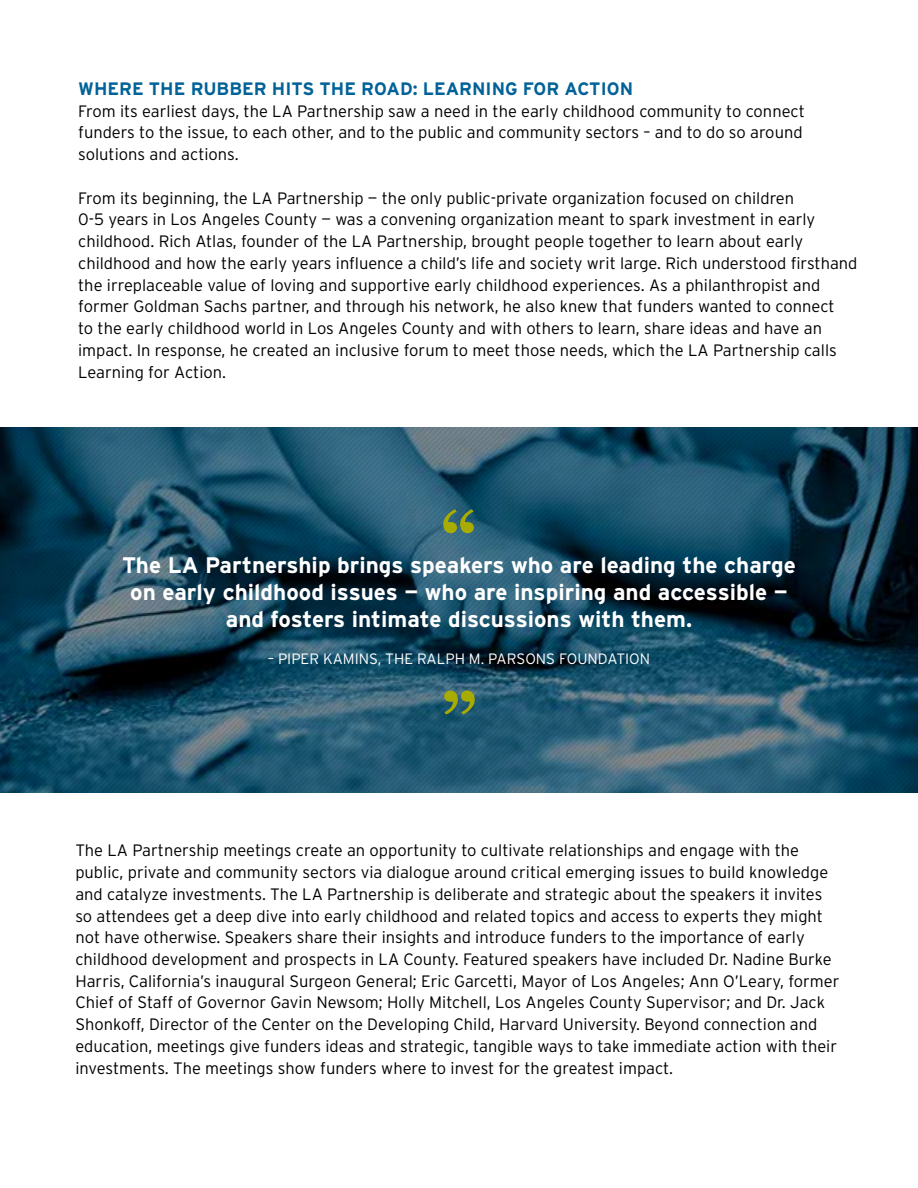
<style>
.page{position:relative;width:918px;height:1188px;background:#fff}
.page>*{position:absolute;margin:0;border:0;box-sizing:border-box;transform-origin:0 0}
.t1{font:700 70.05px "Georgia";color:#a8ac00}
.t2{font:700 22.5px/27px "Interstate";color:#fff;text-align:center}
.t3{font:700 18px "Interstate";color:#006298}
.t4{font:300 16.5px/21.8px "Interstate";color:#000}
.t5{font:300 15px "Interstate";color:#fff}
</style>
<div class="page">
<img style="left:0;top:428px;width:918px;height:365px">
<p class="t3" style="left:78px;top:78px;width:556px">WHERE THE RUBBER HITS THE ROAD: LEARNING FOR ACTION</p>
<p class="t4" style="left:78px;top:100px;width:728px">From its earliest days, the LA Partnership saw a need in the early childhood community to connect funders to the issue, to each other, and to the public and community sectors – and to do so around solutions and actions.</p>
<p class="t4" style="left:78px;top:187px;width:781px">From its beginning, the LA Partnership — the only public-private organization focused on children<br>0-5 years in Los Angeles County — was a convening organization meant to spark investment in early childhood. Rich Atlas, founder of the LA Partnership, brought people together to learn about early childhood and how the early years influence a child’s life and society writ large. Rich understood firsthand the irreplaceable value of loving and supportive early childhood experiences. As a philanthropist and former Goldman Sachs partner, and through his network, he also knew that funders wanted to connect<br>to the early childhood world in Los Angeles County and with others to learn, share ideas and have an impact. In response, he created an inclusive forum to meet those needs, which the LA Partnership calls Learning for Action.</p>
<h1 class="t1" style="left:441px;top:484px;width:38px">“</h1>
<h2 class="t2" style="left:122px;top:552px;width:675px">The LA Partnership brings speakers who are leading the charge on early childhood issues — who are inspiring and accessible — and fosters intimate discussions with them.</h2>
<p class="t5" style="left:268px;top:650px;width:384px">– PIPER KAMINS, THE RALPH M. PARSONS FOUNDATION</p>
<h1 class="t1" style="left:477px;top:739px;width:38px;rotate:-180deg">“</h1>
<p class="t4" style="left:75px;top:839px;width:766px">The LA Partnership meetings create an opportunity to cultivate relationships and engage with the public, private and community sectors via dialogue around critical emerging issues to build knowledge and catalyze investments. The LA Partnership is deliberate and strategic about the speakers it invites so attendees get a deep dive into early childhood and related topics and access to experts they might not have otherwise. Speakers share their insights and introduce funders to the importance of early childhood development and prospects in LA County. Featured speakers have included Dr. Nadine Burke Harris, California’s inaugural Surgeon General; Eric Garcetti, Mayor of Los Angeles; Ann O’Leary, former Chief of Staff of Governor Gavin Newsom; Holly Mitchell, Los Angeles County Supervisor; and Dr. Jack Shonkoff, Director of the Center on the Developing Child, Harvard University. Beyond connection and education, meetings give funders ideas and strategic, tangible ways to take immediate action with their investments. The meetings show funders where to invest for the greatest impact.</p>
</div>
